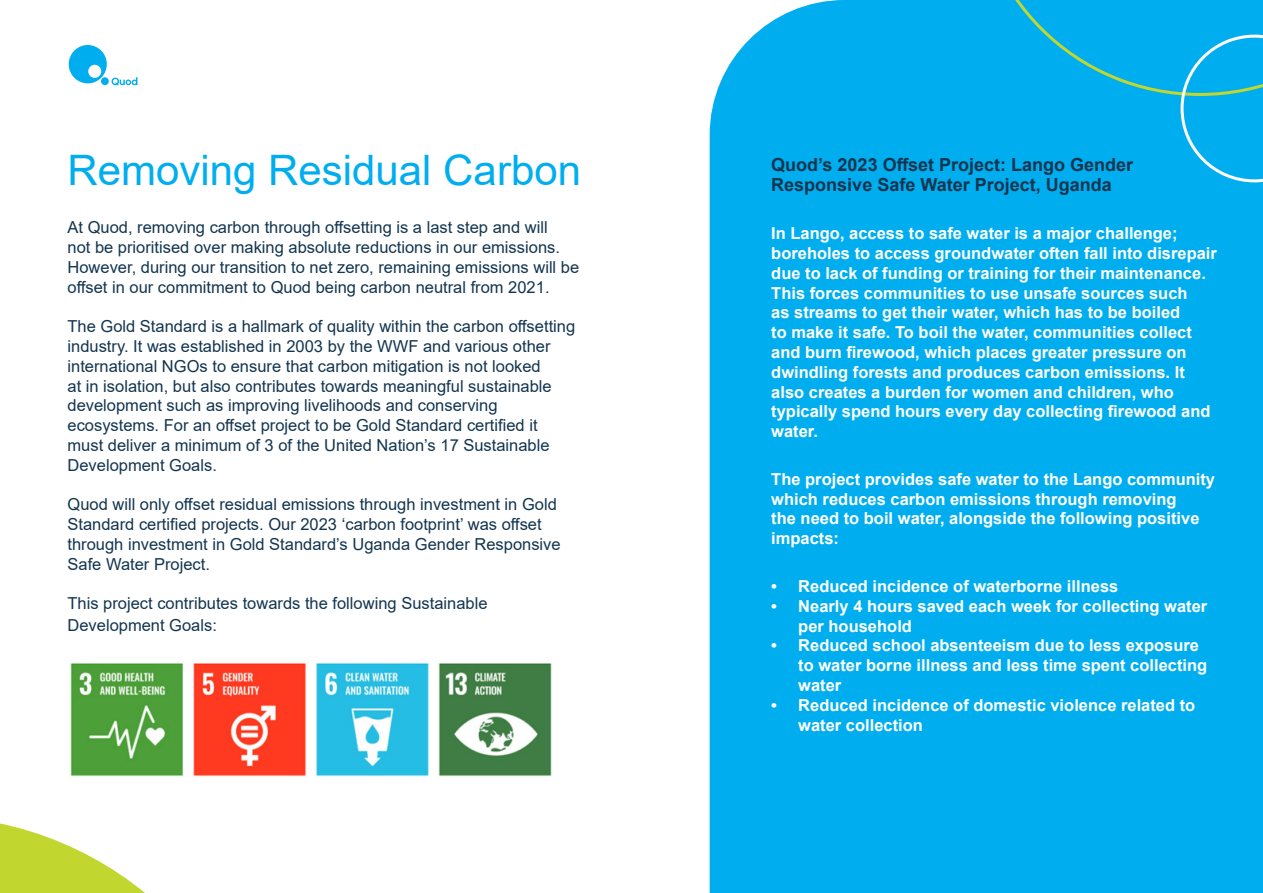
<style>
.page{position:relative;width:1263px;height:893px;background:#fff}
.page>*{position:absolute;margin:0;border:0;box-sizing:border-box;transform-origin:0 0}
.t1{font:42px "Arial";color:#00aeef}
.t2{font:700 18px/19.5px "Arial";color:#133550}
.t3{font:16.5px/19.8px "Arial";color:#133550}
.t4{font:700 16.5px/19.8px "Arial";color:#fff}
</style>
<div class="page">
<div style="left:710px;top:0;width:553px;height:893px;background:#00aeef"></div>
<svg style="left:0;top:823px;width:145px;height:70px"></svg>
<div style="left:974px;top:0;width:289px;height:182px;background:#00aeef"></div>
<svg style="left:69px;top:45px;width:68px;height:40px"></svg>
<div style="left:1099px;top:786px;width:164px;height:107px;background:#00aeef"></div>
<img style="left:70px;top:663px;width:482px;height:114px">
<p class="t1" style="left:68px;top:142px;width:515px">Removing Residual Carbon</p>
<p class="t3" style="left:68px;top:217px;width:513px">At Quod, removing carbon through offsetting is a last step and will<br>not be prioritised over making absolute reductions in our emissions.<br>However, during our transition to net zero, remaining emissions will be offset in our commitment to Quod being carbon neutral from 2021.</p>
<p class="t3" style="left:68px;top:316px;width:509px">The Gold Standard is a hallmark of quality within the carbon offsetting industry. It was established in 2003 by the WWF and various other international NGOs to ensure that carbon mitigation is not looked<br>at in isolation, but also contributes towards meaningful sustainable development such as improving livelihoods and conserving ecosystems. For an offset project to be Gold Standard certified it must deliver a minimum of 3 of the United Nation’s 17 Sustainable Development Goals.</p>
<p class="t3" style="left:68px;top:495px;width:495px">Quod will only offset residual emissions through investment in Gold Standard certified projects. Our 2023 ‘carbon footprint’ was offset through investment in Gold Standard’s Uganda Gender Responsive Safe Water Project.</p>
<p class="t3" style="left:68px;top:593px;width:422px;line-height:21.6px">This project contributes towards the following Sustainable<br>Development Goals:</p>
<p class="t2" style="left:771px;top:155px;width:363px">Quod’s 2023 Offset Project: Lango Gender<br>Responsive Safe Water Project, Uganda</p>
<p class="t4" style="left:771px;top:224px;width:447px">In Lango, access to safe water is a major challenge; boreholes to access groundwater often fall into disrepair due to lack of funding or training for their maintenance.<br>This forces communities to use unsafe sources such<br>as streams to get their water, which has to be boiled<br>to make it safe. To boil the water, communities collect and burn firewood, which places greater pressure on dwindling forests and produces carbon emissions. It also creates a burden for women and children, who typically spend hours every day collecting firewood and water.</p>
<p class="t4" style="left:771px;top:469px;width:445px">The project provides safe water to the Lango community which reduces carbon emissions through removing<br>the need to boil water, alongside the following positive impacts:</p>
<p class="t4" style="left:771px;top:576px;width:349px">• Reduced incidence of waterborne illness</p>
<p class="t4" style="left:798px;top:596px;width:411px;text-indent:-27px">• Nearly 4 hours saved each week for collecting water per household</p>
<p class="t4" style="left:798px;top:636px;width:410px;text-indent:-27px">• Reduced school absenteeism due to less exposure to water borne illness and less time spent collecting water</p>
<p class="t4" style="left:798px;top:695px;width:399px;text-indent:-27px">• Reduced incidence of domestic violence related to water collection</p>
</div>
